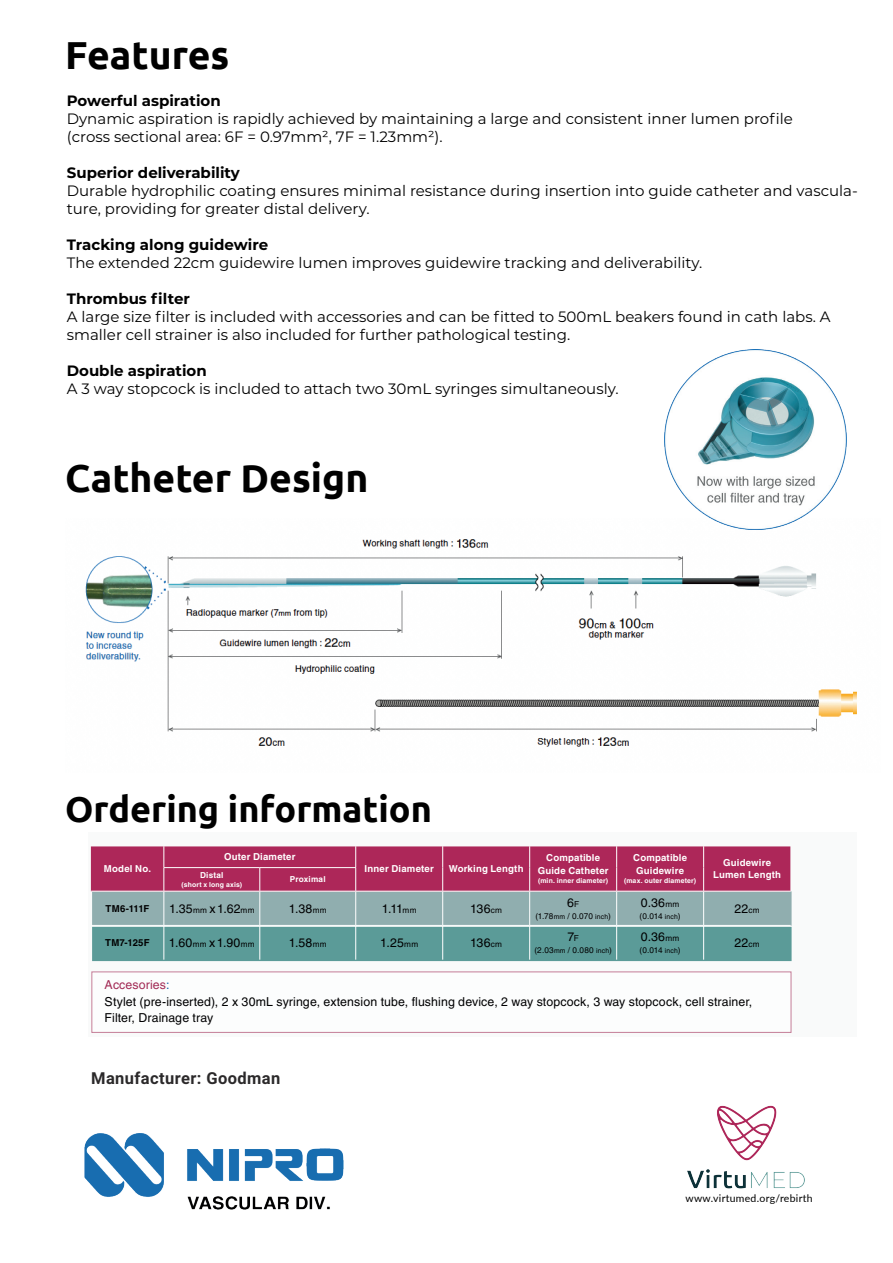
<style>
.page{position:relative;width:893px;height:1263px;background:#fff}
.page>*{position:absolute;margin:0;border:0;box-sizing:border-box;transform-origin:0 0}
.t1{font:700 39px "Ubuntu";color:#000}
.t2{font:700 36px "Ubuntu";color:#000}
.t3{font:700 16.5px "Roboto";letter-spacing:.025em;color:#2b292a}
.t4{font:15px/18px "Montserrat";color:#000}
.t5{font:700 15px "Montserrat";color:#000}
.t6{font:12.3px/16.5px "Helvetica";letter-spacing:.01em;color:#000001}
.t7{font:10.5px "Lato";letter-spacing:.025em;color:#000}
.t8{font:700 9.6px/12.3px "Helvetica";letter-spacing:.02em;color:#fff;text-align:center}
.t9{font:700 9.6px "Helvetica";letter-spacing:.02em;color:#000001}
.t10{font:8.25px "Helvetica";letter-spacing:.005em;color:#000001}
.t11{font:700 8.25px "Helvetica";letter-spacing:.02em;color:#fff}
.t12{font:700 6.9px "Helvetica";letter-spacing:.02em;color:#fff}
.s1{font-size:8.25px}
.s2{font-size:6.9px}
.s3{color:#a22a55}
.s4{color:#1865ab}
</style>
<div class="page">
<img style="left:85px;top:1134px;width:259px;height:75px">
<div style="left:88px;top:832px;width:769px;height:205px;background:#f9fafa"></div>
<div style="left:92px;top:972px;width:699px;height:60px;background:#fff"></div>
<svg style="left:91px;top:846px;width:701px;height:115px;background:#8d7588"></svg>
<hr style="left:91px;top:891px;width:73px;height:1px;background:#fff">
<hr style="left:164px;top:891px;width:96px;height:1px;background:#fff">
<hr style="left:164px;top:891px;width:1px;height:34px;background:#fff">
<hr style="left:260px;top:891px;width:96px;height:1px;background:#fff">
<hr style="left:259px;top:891px;width:1px;height:34px;background:#fff">
<hr style="left:356px;top:891px;width:87px;height:1px;background:#fff">
<hr style="left:355px;top:891px;width:1px;height:34px;background:#fff">
<hr style="left:443px;top:891px;width:87px;height:1px;background:#fff">
<hr style="left:442px;top:891px;width:1px;height:34px;background:#fff">
<hr style="left:530px;top:891px;width:87px;height:1px;background:#fff">
<hr style="left:529px;top:891px;width:1px;height:34px;background:#fff">
<hr style="left:617px;top:891px;width:87px;height:1px;background:#fff">
<hr style="left:616px;top:891px;width:1px;height:34px;background:#fff">
<hr style="left:704px;top:891px;width:87px;height:1px;background:#fff">
<hr style="left:703px;top:891px;width:1px;height:34px;background:#fff">
<hr style="left:91px;top:925px;width:73px;height:1px;background:#fff">
<hr style="left:164px;top:925px;width:96px;height:1px;background:#fff">
<hr style="left:164px;top:926px;width:1px;height:34px;background:#fff">
<hr style="left:260px;top:925px;width:96px;height:1px;background:#fff">
<hr style="left:259px;top:926px;width:1px;height:34px;background:#fff">
<hr style="left:356px;top:925px;width:87px;height:1px;background:#fff">
<hr style="left:355px;top:926px;width:1px;height:34px;background:#fff">
<hr style="left:443px;top:925px;width:87px;height:1px;background:#fff">
<hr style="left:442px;top:926px;width:1px;height:34px;background:#fff">
<hr style="left:530px;top:925px;width:87px;height:1px;background:#fff">
<hr style="left:529px;top:926px;width:1px;height:34px;background:#fff">
<hr style="left:617px;top:925px;width:87px;height:1px;background:#fff">
<hr style="left:616px;top:926px;width:1px;height:34px;background:#fff">
<hr style="left:704px;top:925px;width:87px;height:1px;background:#fff">
<hr style="left:703px;top:926px;width:1px;height:34px;background:#fff">
<img style="left:85px;top:539px;width:772px;height:208px">
<img style="left:664px;top:350px;width:182px;height:180px">
<img style="left:687px;top:1105px;width:118px;height:84px">
<h1 class="t1" style="left:65px;top:32px;width:166px">Features</h1>
<p class="t5" style="left:67px;top:90px;width:155px">Powerful aspiration</p>
<p class="t4" style="left:67px;top:109px;width:727px">Dynamic aspiration is rapidly achieved by maintaining a large and consistent inner lumen profile (cross sectional area: 6F = 0.97mm², 7F = 1.23mm²).</p>
<p class="t5" style="left:67px;top:162px;width:175px">Superior deliverability</p>
<p class="t4" style="left:67px;top:181px;width:792px">Durable hydrophilic coating ensures minimal resistance during insertion into guide catheter and vascula&shy;ture, providing for greater distal delivery.</p>
<p class="t5" style="left:67px;top:234px;width:203px">Tracking along guidewire</p>
<p class="t4" style="left:67px;top:253px;width:637px">The extended 22cm guidewire lumen improves guidewire tracking and deliverability.</p>
<p class="t5" style="left:67px;top:288px;width:125px">Thrombus filter</p>
<p class="t4" style="left:67px;top:307px;width:765px">A large size filter is included with accessories and can be fitted to 500mL beakers found in cath labs. A smaller cell strainer is also included for further pathological testing.</p>
<p class="t5" style="left:67px;top:360px;width:142px">Double aspiration</p>
<p class="t4" style="left:67px;top:379px;width:553px">A 3 way stopcock is included to attach two 30mL syringes simultaneously.</p>
<h1 class="t1" style="left:65px;top:454px;width:305px">Catheter Design</h1>
<h2 class="t2" style="left:65px;top:787px;width:368px">Ordering information</h2>
<p class="t8" style="left:104px;top:862px;width:49px">Model No.</p>
<p class="t8" style="left:224px;top:851px;width:73px">Outer Diameter</p>
<p class="t8" style="left:364px;top:862px;width:71px">Inner Diameter</p>
<p class="t8" style="left:449px;top:862px;width:76px">Working Length</p>
<p class="t8" style="left:538px;top:851px;width:72px">Compatible<br>Guide Catheter</p>
<p class="t12" style="left:538px;top:877px;width:71px">(min. inner diameter)</p>
<p class="t8" style="left:633px;top:851px;width:55px">Compatible<br>Guidewire</p>
<p class="t12" style="left:624px;top:877px;width:74px">(max. outer diameter)</p>
<p class="t8" style="left:723px;top:856px;width:49px">Guidewire</p>
<p class="t11" style="left:200px;top:870px;width:25px">Distal</p>
<p class="t8" style="left:713px;top:869px;width:69px">Lumen Length</p>
<p class="t12" style="left:182px;top:880px;width:62px">(short x long axis)</p>
<p class="t11" style="left:290px;top:874px;width:37px">Proximal</p>
<p class="t9" style="left:106px;top:902px;width:45px">TM6-111F</p>
<p class="t6" style="left:169px;top:900px;width:87px">1.35<span class="s1">mm</span> x 1.62<span class="s1">mm</span></p>
<p class="t6" style="left:289px;top:900px;width:39px">1.38<span class="s1">mm</span></p>
<p class="t6" style="left:382px;top:900px;width:36px">1.11<span class="s1">mm</span></p>
<p class="t6" style="left:470px;top:900px;width:33px">136<span class="s1">cm</span></p>
<p class="t6" style="left:567px;top:895px;width:14px">6<span class="s1">F</span></p>
<p class="t10" style="left:535px;top:911px;width:77px">(1.78<span class="s2">mm</span> / 0.070 <span class="s2">inch</span>)</p>
<p class="t6" style="left:641px;top:895px;width:40px">0.36<span class="s1">mm</span></p>
<p class="t10" style="left:640px;top:911px;width:43px">(0.014 <span class="s2">inch</span>)</p>
<p class="t6" style="left:734px;top:900px;width:27px">22<span class="s1">cm</span></p>
<p class="t6" style="left:641px;top:929px;width:40px">0.36<span class="s1">mm</span></p>
<p class="t10" style="left:640px;top:945px;width:43px">(0.014 <span class="s2">inch</span>)</p>
<p class="t6" style="left:567px;top:929px;width:13px">7<span class="s1">F</span></p>
<p class="t10" style="left:535px;top:945px;width:79px">(2.03<span class="s2">mm</span> / 0.080 <span class="s2">inch</span>)</p>
<p class="t6" style="left:734px;top:934px;width:27px">22<span class="s1">cm</span></p>
<p class="t6" style="left:105px;top:977px;width:649px"><span class="s3">Accesories</span><span class="s4">:<br></span>Stylet (pre-inserted), 2 x 30mL syringe, extension tube, flushing device, 2 way stopcock, 3 way stopcock, cell strainer,<br>Filter, Drainage tray</p>
<p class="t9" style="left:105px;top:937px;width:46px">TM7-125F</p>
<p class="t6" style="left:169px;top:934px;width:87px">1.60<span class="s1">mm</span> x 1.90<span class="s1">mm</span></p>
<p class="t6" style="left:289px;top:934px;width:39px">1.58<span class="s1">mm</span></p>
<p class="t6" style="left:380px;top:934px;width:39px">1.25<span class="s1">mm</span></p>
<p class="t6" style="left:470px;top:934px;width:33px">136<span class="s1">cm</span></p>
<p class="t3" style="left:91px;top:1066px;width:191px">Manufacturer: Goodman</p>
<p class="t7" style="left:685px;top:1191px;width:129px">www.virtumed.org/rebirth</p>
</div>
